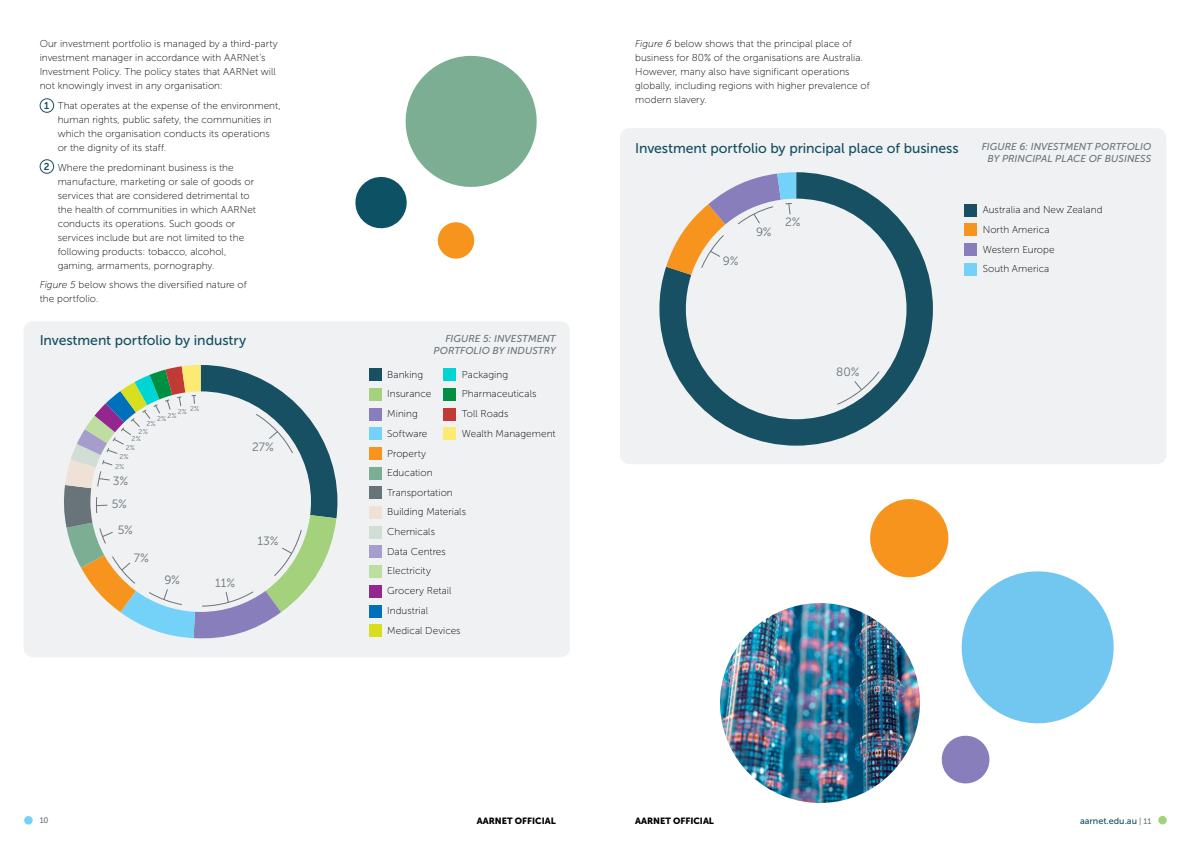
<style>
.page{position:relative;width:1191px;height:842px;background:#fff}
.page>*{position:absolute;margin:0;border:0;box-sizing:border-box;transform-origin:0 0}
.t1{font:14px "Museo Sans 500";letter-spacing:-.005em;color:#175062}
.t2{font:12px "Museo Sans 300";letter-spacing:.005em;color:#69747a}
.t3{font:10px/14px "Museo Sans 100";letter-spacing:.005em;color:#000}
.t4{font:italic 10px/12px "Museo Sans 500";letter-spacing:.005em;color:#69747a;text-align:right}
.t5{font:10px "Museo Sans 700";color:#175062}
.t6{font:9px "Museo Sans 900";color:#000}
.t7{font:9px "Museo Sans 500";color:#175062}
.t8{font:8px "Museo Sans 500";color:#69747a}
.t9{font:7px "Museo Sans 300";color:#69747a}
.s1{font-style:italic}
.s2{font-size:8px;color:#69747a}
</style>
<div class="page">
<div style="left:24px;top:816px;width:9px;height:8px;background:#74d1f7;border-radius:50%"></div>
<div style="left:1158px;top:816px;width:8px;height:8px;background:#a3d17c;border-radius:50%"></div>
<svg style="left:870px;top:499px;width:244px;height:285px"></svg>
<div style="left:24px;top:321px;width:546px;height:336px;background:#eff1f3;border-radius:9px"></div>
<div style="left:369px;top:369px;width:12px;height:12px;background:#175062"></div>
<div style="left:369px;top:605px;width:12px;height:12px;background:#0070ba"></div>
<div style="left:369px;top:487px;width:12px;height:12px;background:#69747a"></div>
<div style="left:369px;top:388px;width:12px;height:12px;background:#a3d17c"></div>
<div style="left:369px;top:625px;width:12px;height:12px;background:#d8df21"></div>
<div style="left:369px;top:506px;width:12px;height:12px;background:#efe1d6"></div>
<div style="left:369px;top:408px;width:12px;height:12px;background:#887ebb"></div>
<div style="left:369px;top:526px;width:12px;height:12px;background:#d0ded5"></div>
<div style="left:369px;top:428px;width:12px;height:12px;background:#74d1f7"></div>
<div style="left:369px;top:546px;width:12px;height:12px;background:#a59ecd"></div>
<div style="left:369px;top:447px;width:12px;height:12px;background:#f7941e"></div>
<div style="left:444px;top:369px;width:12px;height:12px;background:#00d5d5"></div>
<div style="left:444px;top:388px;width:12px;height:12px;background:#008f43"></div>
<div style="left:444px;top:408px;width:12px;height:12px;background:#c13a35"></div>
<div style="left:444px;top:428px;width:12px;height:12px;background:#fcea72"></div>
<div style="left:369px;top:565px;width:12px;height:12px;background:#bedda0"></div>
<div style="left:369px;top:467px;width:12px;height:12px;background:#7bae92"></div>
<div style="left:369px;top:585px;width:12px;height:12px;background:#93278f"></div>
<div style="left:620px;top:128px;width:546px;height:336px;background:#eff1f3;border-radius:9px"></div>
<div style="left:964px;top:204px;width:12px;height:12px;background:#175062"></div>
<div style="left:964px;top:224px;width:12px;height:12px;background:#f7941e"></div>
<div style="left:964px;top:243px;width:12px;height:13px;background:#887ebb"></div>
<div style="left:964px;top:263px;width:12px;height:12px;background:#74d1f7"></div>
<svg style="left:659px;top:172px;width:274px;height:274px"></svg>
<svg style="left:666px;top:172px;width:130px;height:103px"></svg>
<img style="left:720px;top:603px;width:213px;height:200px">
<svg style="left:355px;top:55px;width:182px;height:204px"></svg>
<div style="left:40px;top:98px;width:14px;height:15px;border:1px solid #175062;border-radius:50%"></div>
<div style="left:40px;top:159px;width:14px;height:15px;border:1px solid #175062;border-radius:50%"></div>
<svg style="left:64px;top:365px;width:273px;height:274px"></svg>
<p class="t3" style="left:40px;top:37px;width:240px">Our investment portfolio is managed by a third-party investment manager in accordance with AARNet’s Investment Policy. The policy states that AARNet will not knowingly invest in any organisation:</p>
<p class="t3" style="left:58px;top:99px;width:225px">That operates at the expense of the environment, human rights, public safety, the communities in which the organisation conducts its operations or the dignity of its staff.</p>
<p class="t3" style="left:58px;top:160px;width:200px">Where the predominant business is the manufacture, marketing or sale of goods or services that are considered detrimental to the health of communities in which AARNet conducts its operations. Such goods or services include but are not limited to the following products: tobacco, alcohol, gaming, armaments, pornography.</p>
<p class="t3" style="left:40px;top:278px;width:208px"><span class="s1">Figure 5</span> below shows the diversified nature of the portfolio.</p>
<h1 class="t1" style="left:40px;top:333px;width:208px">Investment portfolio by industry</h1>
<p class="t5" style="left:44px;top:100px;width:7px">1</p>
<p class="t5" style="left:44px;top:161px;width:7px">2</p>
<p class="t9" style="left:178px;top:407px;width:23px">2% 2%</p>
<p class="t9" style="left:168px;top:411px;width:11px">2%</p>
<p class="t9" style="left:157px;top:415px;width:11px">2%</p>
<p class="t9" style="left:147px;top:420px;width:11px">2%</p>
<p class="t9" style="left:139px;top:427px;width:11px">2%</p>
<p class="t9" style="left:132px;top:435px;width:11px">2%</p>
<p class="t9" style="left:126px;top:444px;width:11px">2%</p>
<p class="t9" style="left:119px;top:453px;width:11px">2%</p>
<p class="t9" style="left:115px;top:463px;width:11px">2%</p>
<p class="t2" style="left:113px;top:474px;width:17px">3%</p>
<p class="t2" style="left:112px;top:497px;width:17px">5%</p>
<p class="t2" style="left:118px;top:524px;width:17px">5%</p>
<p class="t2" style="left:134px;top:552px;width:17px">7%</p>
<p class="t2" style="left:164px;top:573px;width:17px">9%</p>
<p class="t2" style="left:215px;top:576px;width:22px">11%</p>
<p class="t2" style="left:252px;top:440px;width:23px">27%</p>
<p class="t2" style="left:257px;top:534px;width:23px">13%</p>
<p class="t4" style="left:433px;top:333px;width:124px">FIGURE 5: INVESTMENT<br>PORTFOLIO BY INDUSTRY</p>
<p class="t3" style="left:387px;top:367px;width:38px">Banking</p>
<p class="t3" style="left:387px;top:387px;width:46px">Insurance</p>
<p class="t3" style="left:387px;top:407px;width:32px">Mining</p>
<p class="t3" style="left:387px;top:426px;width:42px">Software</p>
<p class="t3" style="left:387px;top:446px;width:40px">Property</p>
<p class="t3" style="left:387px;top:466px;width:47px">Education</p>
<p class="t3" style="left:387px;top:485px;width:67px">Transportation</p>
<p class="t3" style="left:462px;top:365px;width:95px;line-height:19.6px">Packaging<br>Pharmaceuticals<br>Toll Roads<br>Wealth Management</p>
<p class="t3" style="left:387px;top:505px;width:80px">Building Materials</p>
<p class="t3" style="left:387px;top:525px;width:49px">Chemicals</p>
<p class="t3" style="left:387px;top:544px;width:60px">Data Centres</p>
<p class="t3" style="left:387px;top:564px;width:45px">Electricity</p>
<p class="t3" style="left:387px;top:584px;width:66px">Grocery Retail</p>
<p class="t3" style="left:387px;top:604px;width:42px">Industrial</p>
<p class="t3" style="left:387px;top:624px;width:75px">Medical Devices</p>
<p class="t3" style="left:635px;top:37px;width:236px"><span class="s1">Figure 6</span> below shows that the principal place of business for 80% of the organisations are Australia.<br>However, many also have significant operations globally, including regions with higher prevalence of modern slavery.</p>
<h1 class="t1" style="left:635px;top:140px;width:325px">Investment portfolio by principal place of business</h1>
<p class="t2" style="left:723px;top:254px;width:17px">9%</p>
<p class="t2" style="left:756px;top:226px;width:17px">9%</p>
<p class="t2" style="left:785px;top:216px;width:17px">2%</p>
<p class="t4" style="left:981px;top:140px;width:171px;text-align:center">FIGURE 6: INVESTMENT PORTFOLIO<br>BY PRINCIPAL PLACE OF BUSINESS</p>
<p class="t3" style="left:982px;top:200px;width:121px;line-height:19.7px">Australia and New Zealand<br>North America<br>Western Europe<br>South America</p>
<p class="t2" style="left:836px;top:365px;width:25px">80%</p>
<p class="t8" style="left:40px;top:816px;width:10px">10</p>
<p class="t6" style="left:477px;top:815px;width:80px">AARNET OFFICIAL</p>
<p class="t6" style="left:635px;top:815px;width:80px">AARNET OFFICIAL</p>
<p class="t7" style="left:1080px;top:816px;width:73px">aarnet.edu.au <span class="s2">| 11</span></p>
</div>
